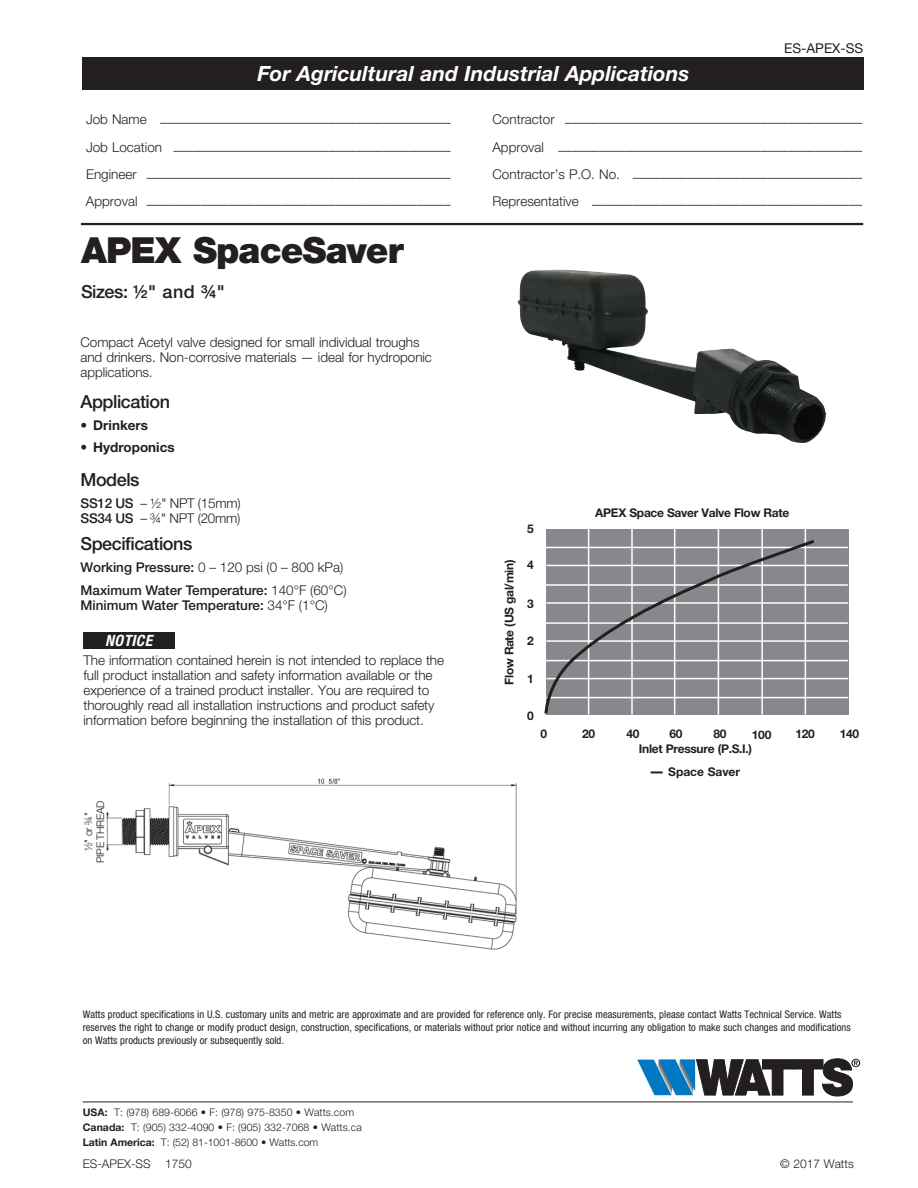
<style>
.page{position:relative;width:918px;height:1188px;background:#fff}
.page>*{position:absolute;margin:0;border:0;box-sizing:border-box;transform-origin:0 0}
.t1{font:900 36px "Helvetica Neue LT Std";letter-spacing:-.025em;color:#231f20}
.t2{font:italic 700 21px "Helvetica Neue LT Std";color:#fff}
.t3{font:500 18px "Helvetica Neue LT Std";letter-spacing:-.025em;color:#231f20}
.t4{font:italic 700 condensed 15.6px "Helvetica Neue LT Std";letter-spacing:.025em;color:#fff}
.t5{font:300 13.5px/15px "Helvetica Neue LT Std";letter-spacing:-.005em;color:#231f20}
.t6{font:500 13.5px/22.5px "Helvetica Neue LT Std";color:#231f20}
.t7{font:700 13.5px "Helvetica Neue LT Std";color:#231f20}
.t8{font:13.5px "Helvetica Neue LT Std";color:#231f20}
.t9{font:700 12px "Helvetica Neue LT Std";letter-spacing:-.025em;color:#231f20}
.t10{font:300 12px "Helvetica Neue LT Std";color:#231f20}
.t11{font:700 12px "Helvetica Neue LT Std";color:#231f20}
.t12{font:condensed 10.5px/13.2px "Helvetica Neue LT Std";letter-spacing:.005em;color:#231f20}
.t13{font:300 10.5px/15px "Helvetica Neue LT Std";letter-spacing:.005em;color:#231f20}
.t14{font:300 10.5px/12px "Helvetica Neue LT Std";letter-spacing:-.02em;color:#231f20;text-align:center}
.s1{font-weight:300}
.s2{font-weight:500}
.s3{font-weight:900;font-stretch:expanded}
.s4{font-weight:700}
</style>
<div class="page">
<div style="left:83px;top:58px;width:781px;height:32px;background:#231f20"></div>
<hr style="left:81px;top:223px;width:782px;height:2px;background:#231f20">
<div style="left:83px;top:632px;width:91px;height:17px;background:#231f20"></div>
<img style="left:518px;top:270px;width:308px;height:173px">
<hr style="left:83px;top:1102px;width:770px;height:1px;background:#231f20">
<img style="left:106px;top:778px;width:411px;height:172px">
<div style="left:546px;top:529px;width:302px;height:186px;background:#86888b"></div>
<hr style="left:588px;top:528px;width:1px;height:187px;background:#fff">
<hr style="left:631px;top:528px;width:2px;height:187px;background:#fff">
<hr style="left:674px;top:528px;width:1px;height:187px;background:#fff">
<hr style="left:718px;top:528px;width:1px;height:187px;background:#fff">
<hr style="left:761px;top:528px;width:2px;height:187px;background:#fff">
<hr style="left:805px;top:528px;width:1px;height:187px;background:#fff">
<hr style="left:546px;top:547px;width:302px;height:1px;background:#fff">
<hr style="left:546px;top:622px;width:302px;height:2px;background:#fff">
<hr style="left:546px;top:584px;width:302px;height:2px;background:#fff">
<hr style="left:546px;top:660px;width:302px;height:1px;background:#fff">
<hr style="left:546px;top:565px;width:302px;height:1px;background:#fff">
<hr style="left:546px;top:640px;width:302px;height:2px;background:#fff">
<hr style="left:546px;top:602px;width:302px;height:2px;background:#fff">
<hr style="left:546px;top:678px;width:302px;height:1px;background:#fff">
<hr style="left:546px;top:697px;width:302px;height:1px;background:#fff">
<svg style="left:544px;top:538px;width:273px;height:177px"></svg>
<svg style="left:637px;top:1059px;width:223px;height:37px"></svg>
<h2 class="t2" style="left:257px;top:61px;width:434px">For Agricultural and Industrial Applications</h2>
<p class="t8" style="left:784px;top:40px;width:80px">ES-APEX-SS</p>
<p class="t5" style="left:86px;top:115px;width:366px">Job Name –––––––––––––––––––––––––––––––––––––––––––</p>
<p class="t5" style="left:492px;top:115px;width:371px">Contractor ––––––––––––––––––––––––––––––––––––––––––––</p>
<p class="t5" style="left:86px;top:142px;width:366px">Job Location –––––––––––––––––––––––––––––––––––––––––</p>
<p class="t5" style="left:492px;top:142px;width:371px">Approval –––––––––––––––––––––––––––––––––––––––––––––</p>
<p class="t5" style="left:86px;top:169px;width:366px">Engineer –––––––––––––––––––––––––––––––––––––––––––––</p>
<p class="t5" style="left:492px;top:169px;width:371px">Contractor’s P.O. No. ––––––––––––––––––––––––––––––––––</p>
<p class="t5" style="left:86px;top:197px;width:366px">Approval –––––––––––––––––––––––––––––––––––––––––––––</p>
<p class="t5" style="left:492px;top:197px;width:371px">Representative ––––––––––––––––––––––––––––––––––––––––</p>
<h1 class="t1" style="left:81px;top:228px;width:324px">APEX SpaceSaver</h1>
<h3 class="t3" style="left:81px;top:281px;width:145px">Sizes: ½" and ¾"</h3>
<p class="t5" style="left:81px;top:334px;width:353px">Compact Acetyl valve designed for small individual troughs and drinkers. Non-corrosive materials — ideal for hydroponic applications.</p>
<h3 class="t3" style="left:81px;top:391px;width:91px">Application</h3>
<p class="t7" style="left:81px;top:417px;width:69px"><span class="s1">•</span> Drinkers</p>
<p class="t7" style="left:81px;top:439px;width:96px"><span class="s1">•</span> Hydroponics</p>
<h3 class="t3" style="left:81px;top:469px;width:61px">Models</h3>
<p class="t5" style="left:81px;top:496px;width:162px"><span class="s2">SS12 US</span> – ½" NPT (15mm)<br><span class="s2">SS34 US</span> – ¾" NPT (20mm)</p>
<h3 class="t3" style="left:81px;top:533px;width:113px">Specifications</h3>
<p class="t6" style="left:81px;top:556px;width:268px">Working Pressure: <span class="s1">0 – 120 psi (0 – 800 kPa)<br></span>Maximum Water Temperature: <span class="s1">140°F (60°C)</span></p>
<p class="t6" style="left:81px;top:594px;width:249px">Minimum Water Temperature: <span class="s1">34°F (1°C)</span></p>
<p class="t4" style="left:105px;top:631px;width:48px">NOTICE</p>
<p class="t5" style="left:83px;top:652px;width:362px">The information contained herein is not intended to replace the full product installation and safety information available or the experience of a trained product installer. You are required to thoroughly read all installation instructions and product safety information before beginning the installation of this product.</p>
<p class="t14" style="left:82px;top:863px;width:64px;rotate:-90deg">½" or ¾"<br>PIPE THREAD</p>
<p class="t9" style="left:502px;top:685px;width:127px;rotate:-90deg">Flow Rate (US gal/min)</p>
<p class="t9" style="left:527px;top:521px;width:8px">5</p>
<p class="t9" style="left:527px;top:557px;width:8px">4</p>
<p class="t9" style="left:527px;top:596px;width:8px">3</p>
<p class="t9" style="left:527px;top:633px;width:8px">2</p>
<p class="t9" style="left:527px;top:671px;width:8px">1</p>
<p class="t9" style="left:527px;top:708px;width:8px">0</p>
<p class="t9" style="left:595px;top:505px;width:195px">APEX Space Saver Valve Flow Rate</p>
<p class="t9" style="left:541px;top:727px;width:8px">0</p>
<p class="t9" style="left:582px;top:727px;width:15px">20</p>
<p class="t9" style="left:626px;top:727px;width:15px">40</p>
<p class="t9" style="left:670px;top:727px;width:15px">60</p>
<p class="t9" style="left:713px;top:727px;width:15px">80</p>
<p class="t9" style="left:752px;top:727px;width:21px">100</p>
<p class="t9" style="left:795px;top:727px;width:21px">120</p>
<p class="t9" style="left:840px;top:727px;width:21px">140</p>
<p class="t9" style="left:639px;top:742px;width:115px">Inlet Pressure (P.S.I.)</p>
<p class="t11" style="left:651px;top:764px;width:91px"><span class="s3">—</span> Space Saver</p>
<p class="t12" style="left:83px;top:1007px;width:769px">Watts product specifications in U.S. customary units and metric are approximate and are provided for reference only. For precise measurements, please contact Watts Technical Service. Watts reserves the right to change or modify product design, construction, specifications, or materials without prior notice and without incurring any obligation to make such changes and modifications on Watts products previously or subsequently sold.</p>
<p class="t13" style="left:83px;top:1105px;width:281px"><span class="s4">USA:</span> T: (978) 689-6066 • F: (978) 975-8350 • Watts.com<br><span class="s4">Canada:</span> T: (905) 332-4090 • F: (905) 332-7068 • Watts.ca<br><span class="s4">Latin America:</span> T: (52) 81-1001-8600 • Watts.com</p>
<p class="t10" style="left:83px;top:1156px;width:111px">ES-APEX-SS 1750</p>
<p class="t10" style="left:780px;top:1156px;width:75px">© 2017 Watts</p>
</div>
